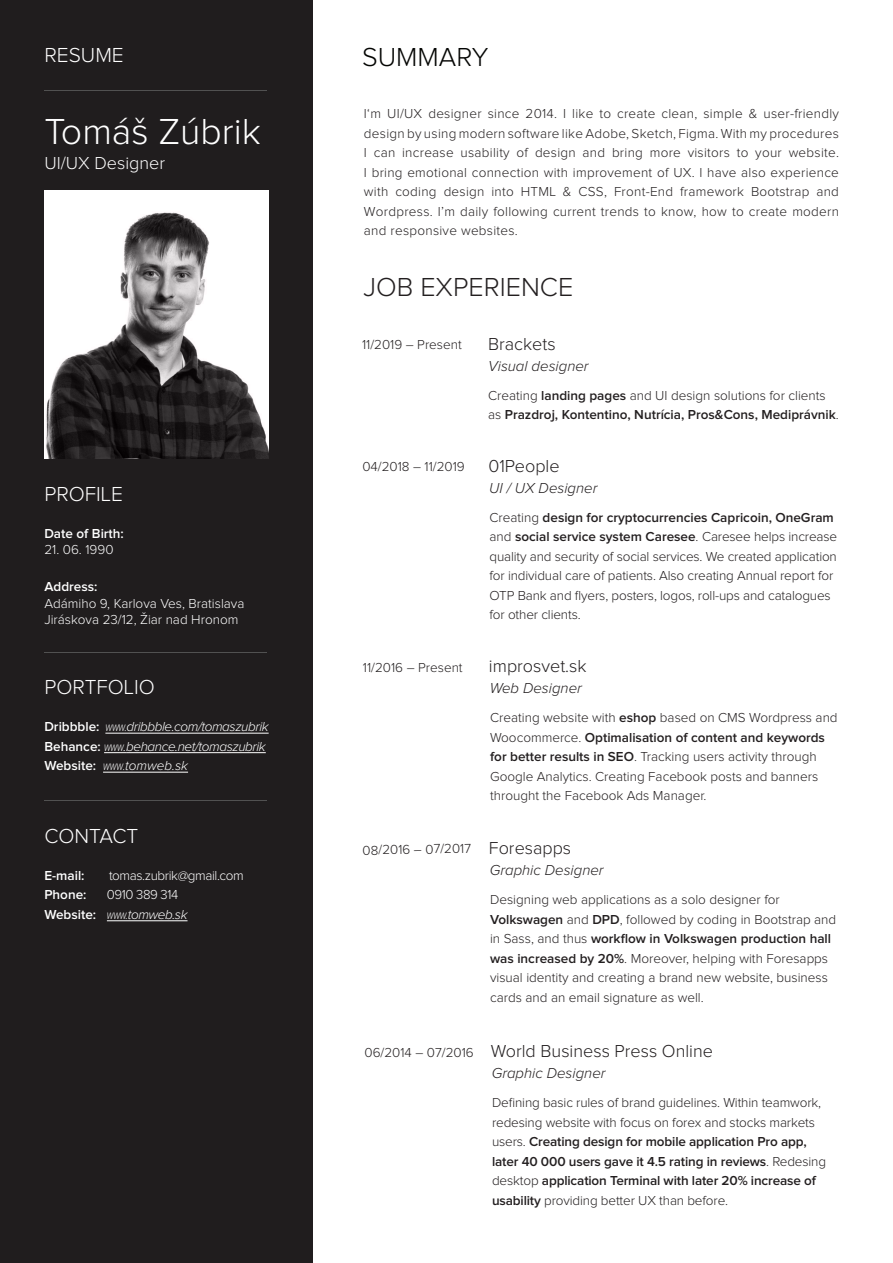
<style>
.page{position:relative;width:893px;height:1263px;background:#fff}
.page>*{position:absolute;margin:0;border:0;box-sizing:border-box;transform-origin:0 0}
.t1{font:300 37.5px "Proxima Nova";color:#fff}
.t2{font:300 27px "Proxima Nova";color:#231f20}
.t3{font:300 27px "Proxima Nova";color:#040503}
.t4{font:300 21px "Proxima Nova";color:#fff}
.t5{font:300 18px "Proxima Nova";color:#231f20}
.t6{font:300 18px "Proxima Nova";color:#fff}
.t7{font:italic 300 15px "Proxima Nova";color:#231f20}
.t8{font:300 13.5px/19.5px "Proxima Nova";color:#231f20}
.t9{font:600 13.5px/19.5px "Proxima Nova";color:#231f20}
.t10{font:italic 300 13.5px/19.5px "Proxima Nova";letter-spacing:-.03em;color:#fff;scale:.71 1}
.t11{font:300 13.5px/16.2px "Proxima Nova";color:#fff}
.t12{font:600 13.5px "Proxima Nova";color:#fff}
.t13{font:italic 300 13.5px/19.5px "Proxima Nova";letter-spacing:-.03em;color:#fff;scale:.7 1}
.t14{font:300 13.5px "Proxima Nova";letter-spacing:-.03em;color:#fff}
.s1{font-weight:600;font-style:normal}
.s2{font-style:normal}
.s3{font-weight:300}
.s4{font-weight:600}
.s5{font-size:13.5px}
</style>
<div class="page">
<div style="left:0;top:0;width:313px;height:1263px;background:#201d1e"></div>
<img style="left:44px;top:190px;width:224px;height:268px">
<hr style="left:105px;top:733px;width:164px;height:1px;background:#fff">
<svg style="left:104px;top:752px;width:22px;height:1px"></svg>
<hr style="left:126px;top:752px;width:140px;height:1px;background:#fff">
<hr style="left:103px;top:772px;width:85px;height:1px;background:#fff">
<hr style="left:107px;top:920px;width:81px;height:1px;background:#fff">
<hr style="left:44px;top:652px;width:223px;height:1px;background:#515151">
<hr style="left:44px;top:90px;width:223px;height:1px;background:#515151">
<hr style="left:44px;top:800px;width:223px;height:1px;background:#515151">
<h3 class="t4" style="left:44px;top:46px;width:81px">RESUME</h3>
<h1 class="t1" style="left:44px;top:115px;width:218px">Tomáš Zúbrik</h1>
<h3 class="t6" style="left:44px;top:155px;width:122px">UI/UX Designer</h3>
<h3 class="t4" style="left:44px;top:484px;width:80px">PROFILE</h3>
<p class="t12" style="left:44px;top:527px;width:81px">Date of Birth:</p>
<p class="t11" style="left:44px;top:542px;width:71px">21. 06. 1990</p>
<p class="t12" style="left:44px;top:581px;width:54px">Address:</p>
<p class="t11" style="left:44px;top:596px;width:202px">Adámiho 9, Karlova Ves, Bratislava<br>Jiráskova 23/12, Žiar nad Hronom</p>
<h3 class="t4" style="left:44px;top:678px;width:112px">PORTFOLIO</h3>
<p class="t10" style="left:44px;top:718px;width:317px"><span class="s1">Dribbble:</span> www.dribbble.com/tomaszubrik<br><span class="s1">Behance:</span> www.behance.net/tomaszubrik<br><span class="s1">Website:</span> www.tomweb.sk</p>
<h3 class="t4" style="left:44px;top:826px;width:95px">CONTACT</h3>
<p class="t12" style="left:44px;top:869px;width:42px">E-mail:</p>
<p class="t14" style="left:109px;top:869px;width:136px">tomas.zubrik@gmail.com</p>
<p class="t12" style="left:44px;top:889px;width:43px">Phone:</p>
<p class="t13" style="left:44px;top:886px;width:206px;text-indent:63px"><span class="s2">0910 389 314<br></span><span class="s1">Website:</span> www.tomweb.sk</p>
<h2 class="t3" style="left:362px;top:45px;width:128px">SUMMARY</h2>
<p class="t8" style="left:364px;top:104px;width:477px;text-align:justify">I‘m UI/UX designer since 2014. I like to create clean, simple &amp; user-friendly design by using modern software like Adobe, Sketch, Figma. With my procedures I can increase usability of design and bring more visitors to your website.<br>I bring emotional connection with improvement of UX. I have also experience with coding design into HTML &amp; CSS, Front-End framework Bootstrap and Wordpress. I’m daily following current trends to know, how to create modern and responsive websites.</p>
<h2 class="t2" style="left:363px;top:275px;width:211px">JOB EXPERIENCE</h2>
<p class="t8" style="left:362px;top:336px;width:101px">11/2019 – Present</p>
<h3 class="t5" style="left:488px;top:335px;width:69px">Brackets</h3>
<p class="t7" style="left:488px;top:359px;width:102px">Visual designer</p>
<p class="t9" style="left:488px;top:386px;width:352px"><span class="s3">Creating</span> landing pages <span class="s3">and UI design solutions for clients as</span> Prazdroj, Kontentino, Nutrícia, Pros&amp;Cons, Mediprávnik<span class="s3">.</span></p>
<p class="t8" style="left:362px;top:458px;width:104px">04/2018 – 11/2019</p>
<h3 class="t5" style="left:488px;top:458px;width:73px">01People</h3>
<p class="t7" style="left:489px;top:481px;width:110px">UI / UX Designer</p>
<p class="t8" style="left:489px;top:508px;width:349px">Creating <span class="s4">design for cryptocurrencies Capricoin, OneGram </span>and <span class="s4">social service system Caresee</span>. Caresee helps increase quality and security of social services. We created application for individual care of patients. Also creating Annual report for OTP Bank and flyers, posters, logos, roll-ups and catalogues for other clients.</p>
<p class="t8" style="left:363px;top:658px;width:101px">11/2016 – Present</p>
<h3 class="t5" style="left:489px;top:658px;width:99px">improsvet.sk</h3>
<p class="t7" style="left:490px;top:681px;width:94px">Web Designer</p>
<p class="t8" style="left:490px;top:709px;width:349px">Creating website with <span class="s4">eshop</span> based on CMS Wordpress and Woocommerce. <span class="s4">Optimalisation of content and keywords for better results in SEO</span>. Tracking users activity through Google Analytics. Creating Facebook posts and banners throught the Facebook Ads Manager.</p>
<p class="t8" style="left:362px;top:841px;width:110px;rotate:-1deg">08/2016 – 07/2017</p>
<h3 class="t5" style="left:489px;top:840px;width:84px">Foresapps</h3>
<p class="t7" style="left:490px;top:863px;width:115px">Graphic Designer</p>
<p class="t8" style="left:490px;top:890px;width:348px">Designing web applications as a solo designer for <span class="s4">Volkswagen</span> and <span class="s4">DPD</span>, followed by coding in Bootstrap and in Sass, and thus <span class="s4">workflow in Volkswagen production hall was increased by 20%</span>. Moreover, helping with Foresapps visual identity and creating a brand new website, business cards and an email signature as well.</p>
<h3 class="t5" style="left:364px;top:1043px;width:350px"><span class="s5">06/2014 – 07/2016</span> World Business Press Online</h3>
<p class="t7" style="left:492px;top:1066px;width:115px">Graphic Designer</p>
<p class="t8" style="left:492px;top:1093px;width:336px">Defining basic rules of brand guidelines. Within teamwork, redesing website with focus on forex and stocks markets users. <span class="s4">Creating design for mobile application Pro app, later 40 000 users gave it 4.5 rating in reviews</span>. Redesing desktop <span class="s4">application Terminal with later 20% increase of usability</span> providing better UX than before.</p>
</div>
